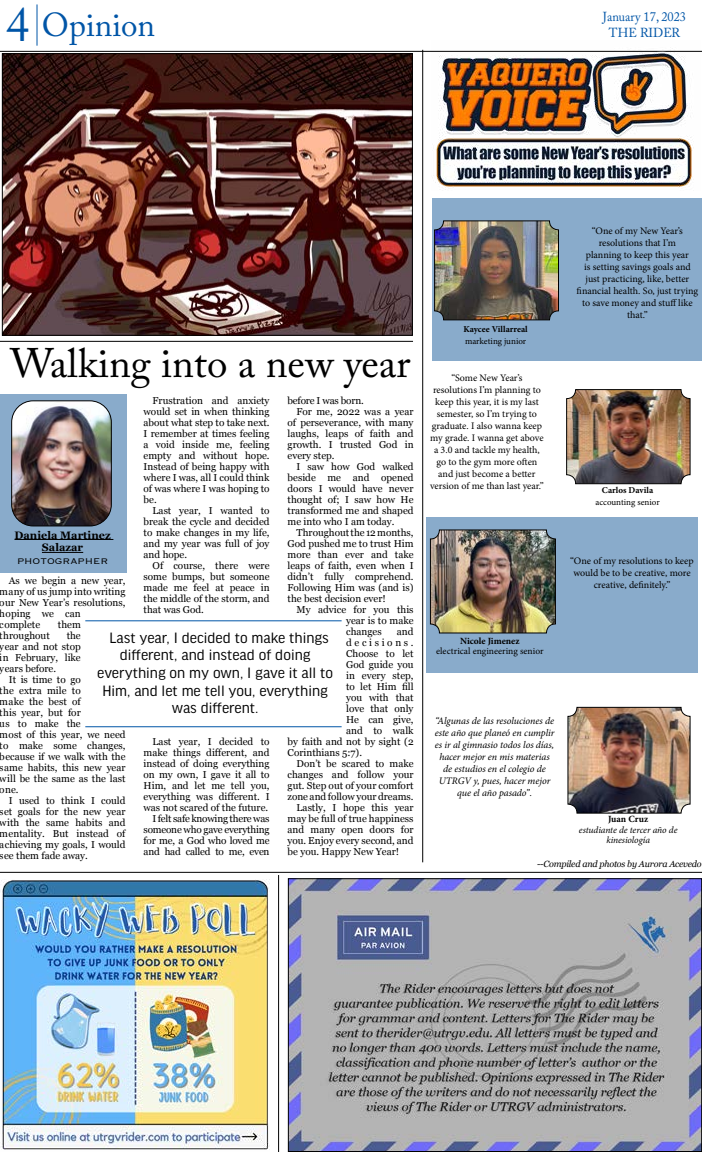
<style>
.page{position:relative;width:702px;height:1152px;background:#fff}
.page>*{position:absolute;margin:0;border:0;box-sizing:border-box;transform-origin:0 0}
.t1{font:49.3px "Adobe Caslon Pro";color:#0055a7;scale:.95 1}
.t2{font:41px "Adobe Caslon Pro";color:#000}
.t3{font:33px "Adobe Caslon Pro";color:#0055a7}
.t4{font:15.9px/17.7px "Good Headline Pro";color:#000;text-align:center}
.t5{font:13px "Adobe Caslon Pro";color:#0055a7;scale:.95 1}
.Normal__Web{font:700 10.8px/12.9px "Georgia";color:#000;text-align:center}
.Normal__Web-2{font:300 10.8px "Copperplate";color:#000}
.t6{font:10px/11px "Georgia";color:#000;text-align:justify}
.t7{font:10px/12px "Minion Pro";letter-spacing:-.005em;color:#000;text-align:center}
.t8{font:italic 10px/12px "Minion Pro";letter-spacing:-.005em;color:#000;text-align:center}
.t9{font:10px "Georgia";letter-spacing:-.02em;color:#000}
.t10{font:10px "Georgia";letter-spacing:.265em;color:#000}
.t11{font:italic 9.5px/10.5px "Minion Pro";letter-spacing:-.01em;color:#000;text-align:center}
.t12{font:9.5px "Minion Pro";color:#000}
.t13{font:700 9.5px "Minion Pro";color:#000}
.t14{font:italic 9px "Georgia";letter-spacing:-.02em;color:#000}
.t15{font:9px "Minion Pro";color:#000}
.t16{font:700 9px "Minion Pro";letter-spacing:.005em;color:#000}
</style>
<div class="page">
<div style="left:427px;top:517px;width:271px;height:156px;background:#89abcb"></div>
<hr style="left:37px;top:4px;width:1px;height:42px;background:#0055a7">
<hr style="left:0;top:51px;width:702px;height:1px;background:#000">
<div style="left:432px;top:199px;width:270px;height:162px;background:#89abcb"></div>
<hr style="left:0;top:872px;width:702px;height:1px;background:#000">
<hr style="left:0;top:341px;width:413px;height:1px;background:#000">
<img style="left:290px;top:880px;width:410px;height:270px">
<div style="left:288px;top:878px;width:414px;height:274px;border:1px solid #000"></div>
<img style="left:4px;top:55px;width:407px;height:279px">
<div style="left:2px;top:53px;width:411px;height:283px;border:1px solid #000"></div>
<hr style="left:423px;top:50px;width:1px;height:812px;background:#000">
<img style="left:431px;top:50px;width:270px;height:140px">
<hr style="left:278px;top:875px;width:1px;height:277px;background:#000">
<div style="left:0;top:394px;width:127px;height:179px;background:#89abcb"></div>
<img style="left:12px;top:402px;width:99px;height:124px">
<div style="left:11px;top:400px;width:101px;height:126px;border:1px solid #000;border-radius:21px"></div>
<img style="left:1px;top:880px;width:268px;height:270px">
<img style="left:569px;top:709px;width:120px;height:103px">
<div style="left:567px;top:707px;width:124px;height:107px;border:1px solid #000;border-radius:9px"></div>
<img style="left:436px;top:222px;width:121px;height:96px">
<div style="left:434px;top:220px;width:125px;height:100px;border:1px solid #000;border-radius:9px"></div>
<img style="left:568px;top:391px;width:121px;height:91px">
<div style="left:566px;top:389px;width:125px;height:95px;border:1px solid #000;border-radius:9px"></div>
<img style="left:432px;top:531px;width:122px;height:100px">
<div style="left:430px;top:529px;width:126px;height:104px;border:1px solid #000;border-radius:9px"></div>
<hr style="left:85px;top:726px;width:257px;height:1px;background:#0055a7">
<hr style="left:85px;top:620px;width:257px;height:1px;background:#0055a7">
<hr style="left:14px;top:539px;width:99px;height:1px;background:#000">
<hr style="left:42px;top:552px;width:41px;height:1px;background:#000">
<p class="t1" style="left:6px;top:-4px;width:26px">4</p>
<p class="t3" style="left:42px;top:6px;width:115px">Opinion</p>
<p class="t5" style="left:603px;top:9px;width:89px">January 17, 2023</p>
<p class="t5" style="left:609px;top:24px;width:77px">THE RIDER</p>
<p class="t2" style="left:10px;top:339px;width:401px">Walking into a new year</p>
<p class="t6" style="left:144px;top:394px;width:128px;text-indent:9px">Frustration and anxiety would set in when thinking about what step to take next.<br>I remember at times feeling a void inside me, feeling empty and without hope.<br>Instead of being happy with where I was, all I could think of was where I was hoping to be.</p>
<p class="t6" style="left:144px;top:504px;width:128px;text-indent:9px">Last year, I wanted to break the cycle and decided to make changes in my life, and my year was full of joy and hope.</p>
<p class="t6" style="left:144px;top:559px;width:128px;text-indent:9px">Of course, there were some bumps, but someone made me feel at peace in the middle of the storm, and that was God.</p>
<p class="t9" style="left:288px;top:393px;width:78px">before I was born.</p>
<p class="t6" style="left:288px;top:405px;width:128px;text-indent:9px">For me, 2022 was a year of perseverance, with many laughs, leaps of faith and growth. I trusted God in every step.</p>
<p class="t6" style="left:288px;top:460px;width:127px;text-indent:9px">I saw how God walked beside me and opened doors I would have never thought of; I saw how He transformed me and shaped me into who I am today.</p>
<p class="t6" style="left:288px;top:526px;width:128px;text-indent:9px">Throughout the 12 months, God pushed me to trust Him more than ever and take leaps of faith, even when I didn’t fully comprehend.<br>Following Him was (and is) the best decision ever!</p>
<p class="t6" style="left:346px;top:603px;width:69px;text-indent:-50px">My advice for you this year is to make changes</p>
<p class="Normal__Web" style="left:14px;top:528px;width:98px">Daniela Martinez<br>Salazar</p>
<p class="Normal__Web-2" style="left:17px;top:554px;width:93px">PHOTOGRAPHER</p>
<p class="t6" style="left:0;top:574px;width:127px;text-align:left;text-indent:9px">As we begin a new year, many of us jump into writing our New Year’s resolutions, hoping we can<br>complete</p>
<p class="t6" style="left:58px;top:618px;width:24px">them</p>
<p class="t6" style="left:397px;top:625px;width:18px">and</p>
<p class="t10" style="left:346px;top:635px;width:69px">decisions.</p>
<p class="t6" style="left:346px;top:647px;width:69px">Choose to let</p>
<p class="t6" style="left:346px;top:658px;width:69px">God guide you</p>
<p class="t6" style="left:346px;top:669px;width:69px">in every step,</p>
<p class="t6" style="left:346px;top:680px;width:69px">to let Him fill</p>
<p class="t6" style="left:346px;top:691px;width:69px">you with that</p>
<p class="t6" style="left:346px;top:702px;width:69px">love that only</p>
<p class="t6" style="left:346px;top:713px;width:69px">He can give,</p>
<p class="t6" style="left:346px;top:724px;width:69px">and to walk</p>
<p class="t6" style="left:288px;top:735px;width:128px">by faith and not by sight (2</p>
<p class="t6" style="left:288px;top:746px;width:76px">Corinthians 5:7).</p>
<p class="t6" style="left:288px;top:757px;width:128px;text-indent:9px">Don’t be scared to make changes and follow your gut. Step out of your comfort zone and follow your dreams.</p>
<p class="t6" style="left:288px;top:801px;width:128px;text-indent:9px">Lastly, I hope this year may be full of true happiness and many open doors for you. Enjoy every second, and be you. Happy New Year!</p>
<p class="t6" style="left:0;top:629px;width:82px;text-indent:67px">the year and not stop in February, like years before.</p>
<p class="t6" style="left:0;top:673px;width:127px;text-align:left;text-indent:9px">It is time to go<br>the extra mile to<br>make the best of<br>this year, but for<br>us to make the<br>most of this year, we need to make some changes, because if we walk with the same habits, this new year will be the same as the last one.</p>
<p class="t6" style="left:0;top:794px;width:127px;text-indent:9px">I used to think I could set goals for the new year with the same habits and mentality. But instead of achieving my goals, I would see them fade away.</p>
<p class="t6" style="left:0;top:629px;width:52px">throughout</p>
<p class="t4" style="left:97px;top:629px;width:237px">Last year, I decided to make things different, and instead of doing everything on my own, I gave it all to<br>Him, and let me tell you, everything was different.</p>
<p class="t6" style="left:144px;top:735px;width:128px;text-indent:9px">Last year, I decided to make things different, and instead of doing everything on my own, I gave it all to Him, and let me tell you, everything was different. I was not scared of the future.</p>
<p class="t6" style="left:144px;top:812px;width:128px;text-indent:9px">I felt safe knowing there was someone who gave everything for me, a God who loved me and had called to me, even</p>
<p class="t16" style="left:464px;top:323px;width:66px">Kaycee Villarreal</p>
<p class="t15" style="left:465px;top:336px;width:63px">marketing junior</p>
<p class="t7" style="left:430px;top:372px;width:115px">“Some New Year’s resolutions I’m planning to keep this year, it is my last semester, so I’m trying to graduate. I also wanna keep my grade. I wanna get above a 3.0 and tackle my health, go to the gym more often and just become a better version of me than last year.”</p>
<p class="t13" style="left:460px;top:634px;width:61px">Nicole Jimenez</p>
<p class="t12" style="left:436px;top:645px;width:109px">electrical engineering senior</p>
<p class="t7" style="left:577px;top:225px;width:123px">“One of my New Year’s resolutions that I’m<br>planning to keep this year<br>is setting savings goals and just practicing, like, better financial health. So, just trying to save money and stuff like that.”</p>
<p class="t16" style="left:602px;top:484px;width:53px">Carlos Davila</p>
<p class="t15" style="left:595px;top:496px;width:66px">accounting senior</p>
<p class="t7" style="left:570px;top:555px;width:125px">“One of my resolutions to keep would be to be creative, more creative, definitely.”</p>
<p class="t8" style="left:435px;top:715px;width:121px">“Algunas de las resoluciones de este año que planeó en cumplir es ir al gimnasio todos los días, hacer mejor en mis materias de estudios en el colegio de<br>UTRGV y, pues, hacer mejor que el año pasado”.</p>
<p class="t13" style="left:608px;top:813px;width:42px">Juan Cruz</p>
<p class="t11" style="left:579px;top:825px;width:100px">estudiante de tercer año de kinesiología</p>
<p class="t14" style="left:537px;top:858px;width:166px">--Compiled and photos by Aurora Acevedo</p>
</div>
